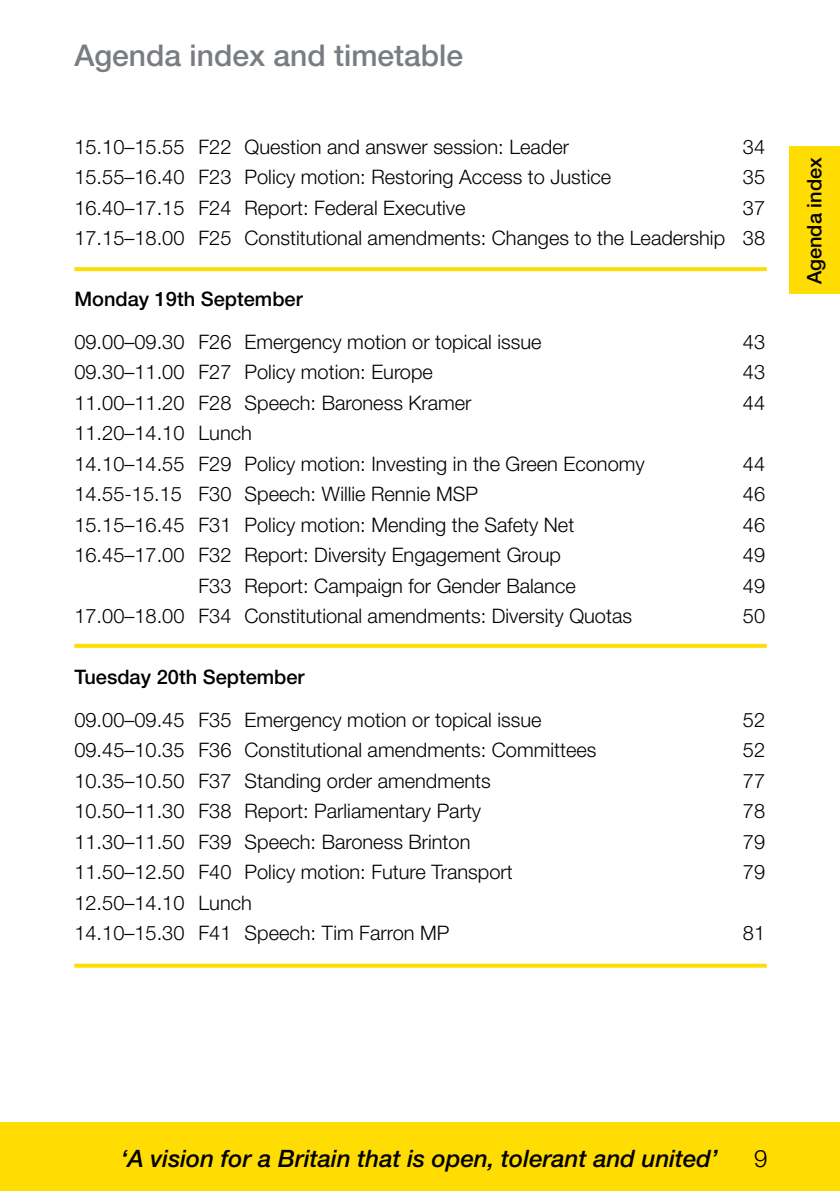
<style>
.page{position:relative;width:840px;height:1191px;background:#fff}
.page>*{position:absolute;margin:0;border:0;box-sizing:border-box;transform-origin:0 0}
.t1{font:500 30px "Helvetica Neue LT Std";color:#797d82}
.t2{font:italic 500 24px "Helvetica Neue LT Std";color:#000}
.t3{font:300 24px "Helvetica Neue LT Std";color:#000}
.t4{font:300 20px/30.4px "Helvetica Neue LT Std";color:#000}
.t5{font:500 20px "Helvetica Neue LT Std";color:#000}
</style>
<div class="page">
<div style="left:0;top:1122px;width:839px;height:69px;background:#ffdc02"></div>
<div style="left:789px;top:147px;width:50px;height:147px;background:#ffdc02"></div>
<svg style="left:74px;top:644px;width:692px;height:4px;fill:#ffdc02"></svg>
<svg style="left:74px;top:963px;width:692px;height:4px;fill:#ffdc02"></svg>
<svg style="left:74px;top:267px;width:692px;height:4px;fill:#ffdc02"></svg>
<h1 class="t1" style="left:74px;top:37px;width:390px">Agenda index and timetable</h1>
<p class="t4" style="left:74px;top:131px;width:496px">15.10–15.55 F22 Question and answer session: Leader</p>
<p class="t4" style="left:742px;top:131px;width:24px">34</p>
<p class="t4" style="left:74px;top:161px;width:538px">15.55–16.40 F23 Policy motion: Restoring Access to Justice</p>
<p class="t4" style="left:742px;top:161px;width:24px">35</p>
<p class="t4" style="left:74px;top:192px;width:392px">16.40–17.15 F24 Report: Federal Executive</p>
<p class="t4" style="left:74px;top:192px;width:691px;text-align:right">37<br>17.15–18.00 F25 Constitutional amendments: Changes to the Leadership 38</p>
<p class="t5" style="left:74px;top:287px;width:230px">Monday 19th September</p>
<p class="t4" style="left:74px;top:326px;width:468px">09.00–09.30 F26 Emergency motion or topical issue</p>
<p class="t4" style="left:742px;top:326px;width:24px">43</p>
<p class="t4" style="left:74px;top:356px;width:360px">09.30–11.00 F27 Policy motion: Europe</p>
<p class="t4" style="left:742px;top:356px;width:24px">43</p>
<p class="t4" style="left:74px;top:387px;width:398px">11.00–11.20 F28 Speech: Baroness Kramer</p>
<p class="t4" style="left:742px;top:387px;width:24px">44</p>
<p class="t4" style="left:74px;top:417px;width:571px">11.20–14.10 Lunch<br>14.10–14.55 F29 Policy motion: Investing in the Green Economy</p>
<p class="t4" style="left:742px;top:448px;width:24px">44</p>
<p class="t4" style="left:74px;top:478px;width:405px">14.55-15.15 F30 Speech: Willie Rennie MSP</p>
<p class="t4" style="left:742px;top:478px;width:24px">46</p>
<p class="t4" style="left:74px;top:509px;width:501px">15.15–16.45 F31 Policy motion: Mending the Safety Net</p>
<p class="t4" style="left:742px;top:509px;width:24px">46</p>
<p class="t4" style="left:74px;top:539px;width:488px">16.45–17.00 F32 Report: Diversity Engagement Group</p>
<p class="t4" style="left:742px;top:539px;width:24px">49</p>
<p class="t4" style="left:198px;top:570px;width:378px">F33 Report: Campaign for Gender Balance</p>
<p class="t4" style="left:742px;top:570px;width:24px">49</p>
<p class="t4" style="left:74px;top:600px;width:559px">17.00–18.00 F34 Constitutional amendments: Diversity Quotas</p>
<p class="t4" style="left:742px;top:600px;width:24px">50</p>
<p class="t5" style="left:74px;top:665px;width:232px">Tuesday 20th September</p>
<p class="t4" style="left:74px;top:704px;width:468px">09.00–09.45 F35 Emergency motion or topical issue</p>
<p class="t4" style="left:742px;top:704px;width:24px">52</p>
<p class="t4" style="left:74px;top:734px;width:523px">09.45–10.35 F36 Constitutional amendments: Committees</p>
<p class="t4" style="left:742px;top:734px;width:24px">52</p>
<p class="t4" style="left:74px;top:765px;width:417px">10.35–10.50 F37 Standing order amendments</p>
<p class="t4" style="left:742px;top:765px;width:24px">77</p>
<p class="t4" style="left:74px;top:795px;width:408px">10.50–11.30 F38 Report: Parliamentary Party</p>
<p class="t4" style="left:742px;top:795px;width:24px">78</p>
<p class="t4" style="left:74px;top:826px;width:397px">11.30–11.50 F39 Speech: Baroness Brinton</p>
<p class="t4" style="left:742px;top:826px;width:24px">79</p>
<p class="t4" style="left:74px;top:856px;width:439px">11.50–12.50 F40 Policy motion: Future Transport</p>
<p class="t4" style="left:742px;top:856px;width:24px">79</p>
<p class="t4" style="left:74px;top:887px;width:376px">12.50–14.10 Lunch<br>14.10–15.30 F41 Speech: Tim Farron MP</p>
<p class="t4" style="left:742px;top:917px;width:24px">81</p>
<p class="t5" style="left:801px;top:284px;width:129px;rotate:-90deg">Agenda index</p>
<p class="t2" style="left:121px;top:1144px;width:598px">‘A vision for a Britain that is open, tolerant and united’</p>
<p class="t3" style="left:753px;top:1143px;width:15px">9</p>
</div>
